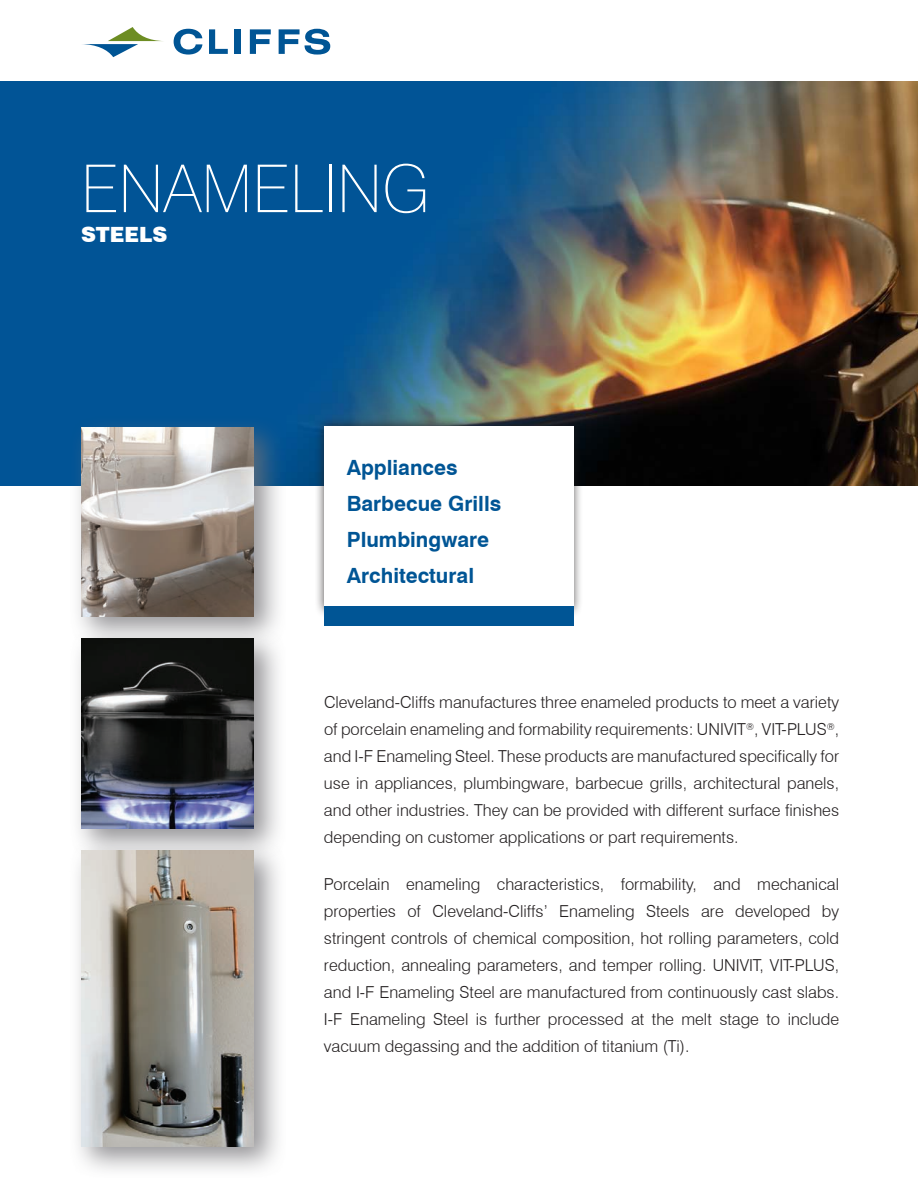
<style>
.page{position:relative;width:918px;height:1188px;background:#fff}
.page>*{position:absolute;margin:0;border:0;box-sizing:border-box;transform-origin:0 0}
.t1{font:100 66px "Swiss 721 BT";color:#fff}
.t2{font:700 21px/36px "Swiss 721 BT";color:#005595}
.t3{font:900 21px "Swiss 721 BT";color:#fff}
.t4{font:300 16.5px/27px "Swiss 721 BT";color:#231f20;text-align:justify}
</style>
<div class="page">
<img style="left:0;top:81px;width:918px;height:405px">
<svg style="left:174px;top:29px;width:28px;height:26px"></svg>
<svg style="left:209px;top:29px;width:19px;height:25px"></svg>
<div style="left:235px;top:29px;width:6px;height:25px;background:#005595"></div>
<svg style="left:250px;top:29px;width:21px;height:25px"></svg>
<svg style="left:279px;top:29px;width:51px;height:26px"></svg>
<svg style="left:82px;top:27px;width:81px;height:30px"></svg>
<div style="left:314px;top:416px;width:270px;height:203px;background:#231f20;opacity:.75"></div>
<div style="left:324px;top:426px;width:250px;height:183px;background:#fff"></div>
<div style="left:69px;top:415px;width:218px;height:234px;background:#717074;opacity:.75"></div>
<img style="left:81px;top:427px;width:173px;height:189px">
<div style="left:69px;top:626px;width:218px;height:236px;background:#717074;opacity:.75"></div>
<img style="left:81px;top:639px;width:173px;height:190px">
<div style="left:69px;top:838px;width:218px;height:342px;background:#717074;opacity:.75"></div>
<img style="left:81px;top:850px;width:173px;height:296px">
<div style="left:324px;top:606px;width:250px;height:20px;background:#005595"></div>
<h1 class="t1" style="left:81px;top:149px;width:349px">ENAMELING</h1>
<p class="t3" style="left:81px;top:222px;width:88px">STEELS</p>
<p class="t2" style="left:347px;top:450px;width:156px">Appliances<br>Barbecue Grills<br>Plumbingware<br>Architectural</p>
<p class="t4" style="left:324px;top:688px;width:517px">Cleveland-Cliffs manufactures three enameled products to meet a variety of porcelain enameling and formability requirements: UNIVIT<sup>®</sup>, VIT-PLUS<sup>®</sup>, and I-F Enameling Steel. These products are manufactured specifically for use in appliances, plumbingware, barbecue grills, architectural panels, and other industries. They can be provided with different surface finishes depending on customer applications or part requirements.</p>
<p class="t4" style="left:324px;top:871px;width:517px">Porcelain enameling characteristics, formability, and mechanical properties of Cleveland-Cliffs’ Enameling Steels are developed by stringent controls of chemical composition, hot rolling parameters, cold reduction, annealing parameters, and temper rolling. UNIVIT, VIT-PLUS, and I-F Enameling Steel are manufactured from continuously cast slabs.<br>I-F Enameling Steel is further processed at the melt stage to include vacuum degassing and the addition of titanium (Ti).</p>
</div>
